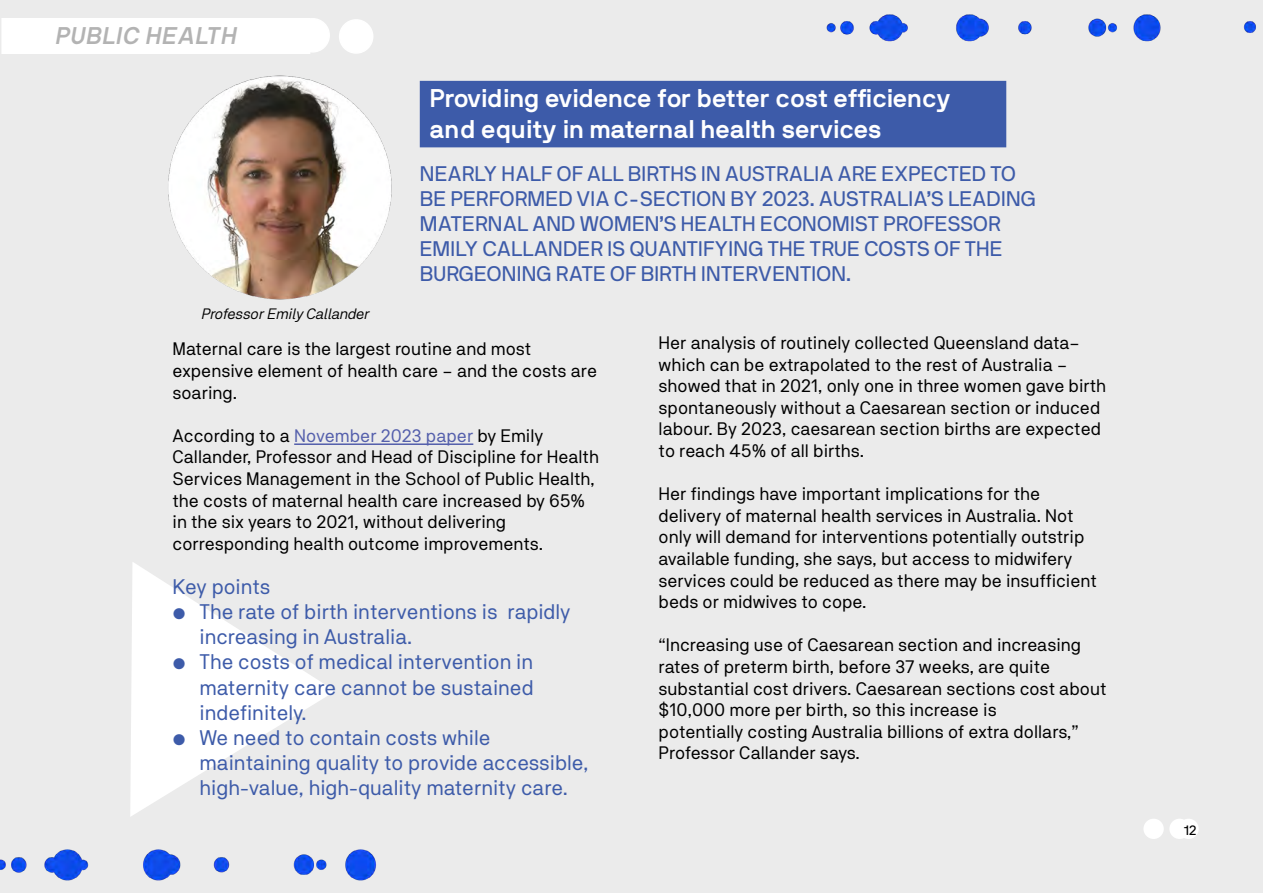
<style>
.page{position:relative;width:1263px;height:893px;background:#ebebeb}
.page>*{position:absolute;margin:0;border:0;box-sizing:border-box;transform-origin:0 0}
.t1{font:700 25.5px/30.6px "NB International Pro";color:#fff}
.t2{font:italic 700 24px "NB International Pro";color:#b3b3b3}
.t3{font:21px/25.2px "NB Akademie Std";color:#3d5ba9}
.t4{font:21px/25.2px "NB International Pro";color:#3d5ba9}
.t5{font:18px/21.6px "NB Akademie Std";color:#000}
.t6{font:italic 15px "NB Akademie Std";color:#000}
.t7{font:13.5px "NB International Pro";color:#000}
.s1{color:#5560ac}
</style>
<div class="page">
<svg style="left:130px;top:562px;width:205px;height:242px"></svg>
<hr style="left:294px;top:443px;width:179px;height:2px;background:#5560ac">
<img style="left:0;top:804px;width:457px;height:89px">
<div style="left:792px;top:0;width:471px;height:132px;background:#ebebeb"></div>
<div style="left:1169px;top:819px;width:21px;height:20px;background:#fff;border-radius:50%"></div>
<div style="left:1178px;top:819px;width:21px;height:20px;background:#fff;border-radius:50%"></div>
<div style="left:1143px;top:819px;width:21px;height:20px;background:#fff;border-radius:50%"></div>
<div style="left:420px;top:81px;width:586px;height:66px;background:#3d5ba9"></div>
<img style="left:147px;top:75px;width:251px;height:237px">
<div style="left:296px;top:19px;width:33px;height:33px;background:#fff;border-radius:50%"></div>
<div style="left:295px;top:18px;width:35px;height:35px;border:2px solid #fff;border-radius:50%"></div>
<div style="left:2px;top:19px;width:308px;height:34px;background:#fff"></div>
<div style="left:340px;top:20px;width:33px;height:33px;background:#fff;border-radius:50%"></div>
<div style="left:339px;top:19px;width:34px;height:35px;border:2px solid #fff;border-radius:50%"></div>
<h2 class="t2" style="left:55px;top:22px;width:184px">PUBLIC HEALTH</h2>
<p class="t6" style="left:202px;top:305px;width:169px">Professor Emily Callander</p>
<h1 class="t1" style="left:430px;top:82px;width:523px">Providing evidence for better cost efficiency and equity in maternal health services</h1>
<p class="t4" style="left:420px;top:161px;width:618px">NEARLY HALF OF ALL BIRTHS IN AUSTRALIA ARE EXPECTED TO BE PERFORMED VIA C-SECTION BY 2023. AUSTRALIA’S LEADING MATERNAL AND WOMEN’S HEALTH ECONOMIST PROFESSOR EMILY CALLANDER IS QUANTIFYING THE TRUE COSTS OF THE BURGEONING RATE OF BIRTH INTERVENTION.</p>
<p class="t5" style="left:172px;top:338px;width:426px">Maternal care is the largest routine and most expensive element of health care – and the costs are soaring.</p>
<p class="t5" style="left:172px;top:425px;width:428px">According to a <span class="s1">November 2023 paper</span> by Emily Callander, Professor and Head of Discipline for Health Services Management in the School of Public Health, the costs of maternal health care increased by 65% in the six years to 2021, without delivering corresponding health outcome improvements.</p>
<p class="t3" style="left:172px;top:574px;width:99px">Key points</p>
<p class="t3" style="left:200px;top:599px;width:372px;text-indent:-27px">• The rate of birth interventions is rapidly increasing in Australia.</p>
<p class="t3" style="left:200px;top:649px;width:336px;text-align:justify;text-indent:-27px">• The costs of medical intervention in maternity care cannot be sustained indefinitely.</p>
<p class="t3" style="left:200px;top:725px;width:390px;text-indent:-27px">• We need to contain costs while maintaining quality to provide accessible, high-value, high-quality maternity care.</p>
<p class="t5" style="left:658px;top:332px;width:449px">Her analysis of routinely collected Queensland data– which can be extrapolated to the rest of Australia – showed that in 2021, only one in three women gave birth spontaneously without a Caesarean section or induced labour. By 2023, caesarean section births are expected to reach 45% of all births.</p>
<p class="t5" style="left:658px;top:483px;width:440px">Her findings have important implications for the delivery of maternal health services in Australia. Not only will demand for interventions potentially outstrip available funding, she says, but access to midwifery services could be reduced as there may be insufficient beds or midwives to cope.</p>
<p class="t5" style="left:658px;top:634px;width:449px">“Increasing use of Caesarean section and increasing rates of preterm birth, before 37 weeks, are quite substantial cost drivers. Caesarean sections cost about $10,000 more per birth, so this increase is<br>potentially costing Australia billions of extra dollars,” Professor Callander says.</p>
<p class="t7" style="left:1184px;top:823px;width:14px">12</p>
</div>
